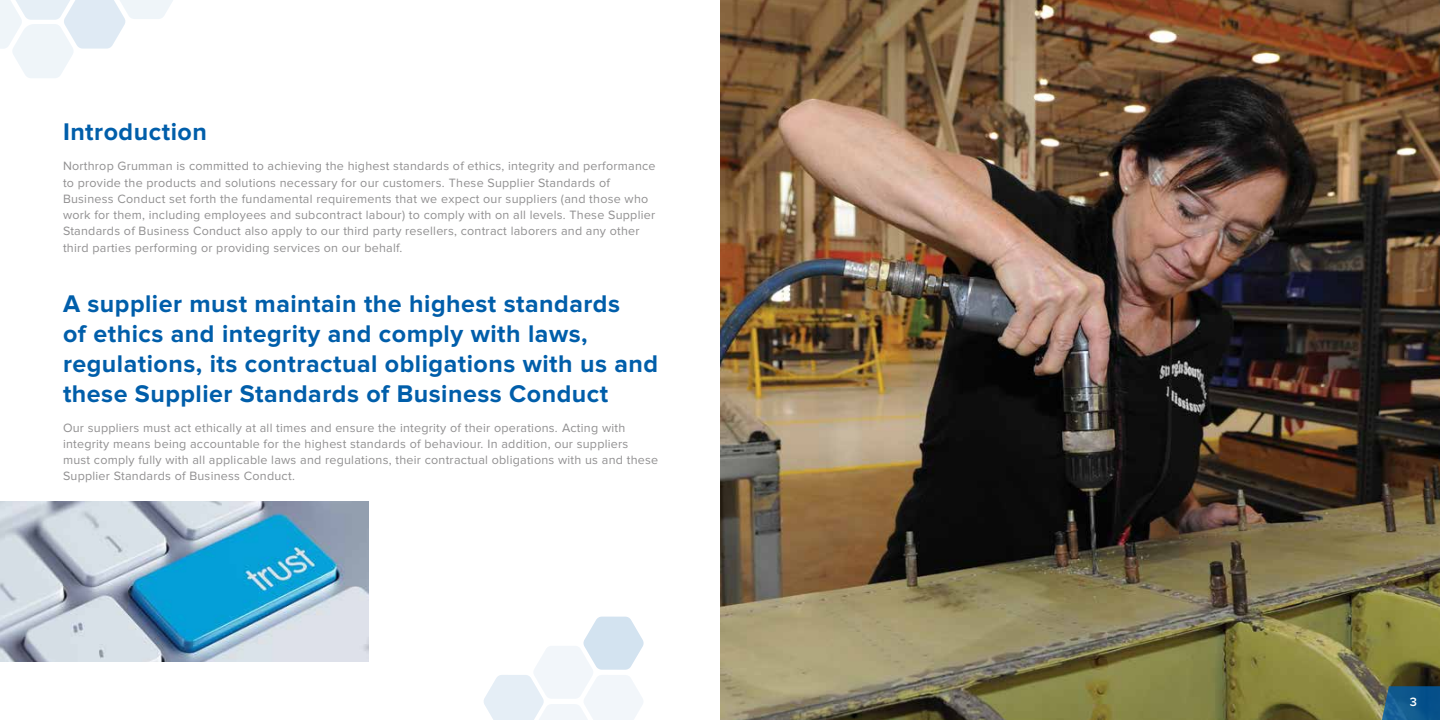
<style>
.page{position:relative;width:1440px;height:720px;background:#fff}
.page>*{position:absolute;margin:0;border:0;box-sizing:border-box;transform-origin:0 0}
.t1{font:700 25px/30px "Proxima Nova";letter-spacing:.02em;color:#005eaa}
.t2{font:12.5px/16.2px "Proxima Nova";letter-spacing:.02em;color:#919091}
.t3{font:600 12.5px "Proxima Nova";color:#fff}
</style>
<div class="page">
<svg style="left:484px;top:617px;width:160px;height:103px"></svg>
<svg style="left:0;top:0;width:173px;height:78px"></svg>
<img style="left:0;top:501px;width:368px;height:161px">
<img style="left:720px;top:0;width:720px;height:720px">
<svg style="left:1374px;top:686px;width:66px;height:34px;background:#215d84"></svg>
<h1 class="t1" style="left:63px;top:118px;width:145px">Introduction</h1>
<p class="t2" style="left:63px;top:158px;width:594px">Northrop Grumman is committed to achieving the highest standards of ethics, integrity and performance to provide the products and solutions necessary for our customers. These Supplier Standards of Business Conduct set forth the fundamental requirements that we expect our suppliers (and those who work for them, including employees and subcontract labour) to comply with on all levels. These Supplier Standards of Business Conduct also apply to our third party resellers, contract laborers and any other third parties performing or providing services on our behalf.</p>
<h1 class="t1" style="left:63px;top:289px;width:597px">A supplier must maintain the highest standards<br>of ethics and integrity and comply with laws, regulations, its contractual obligations with us and these Supplier Standards of Business Conduct</h1>
<p class="t2" style="left:63px;top:420px;width:597px">Our suppliers must act ethically at all times and ensure the integrity of their operations. Acting with integrity means being accountable for the highest standards of behaviour. In addition, our suppliers must comply fully with all applicable laws and regulations, their contractual obligations with us and these Supplier Standards of Business Conduct.</p>
<p class="t3" style="left:1410px;top:695px;width:9px">3</p>
</div>
